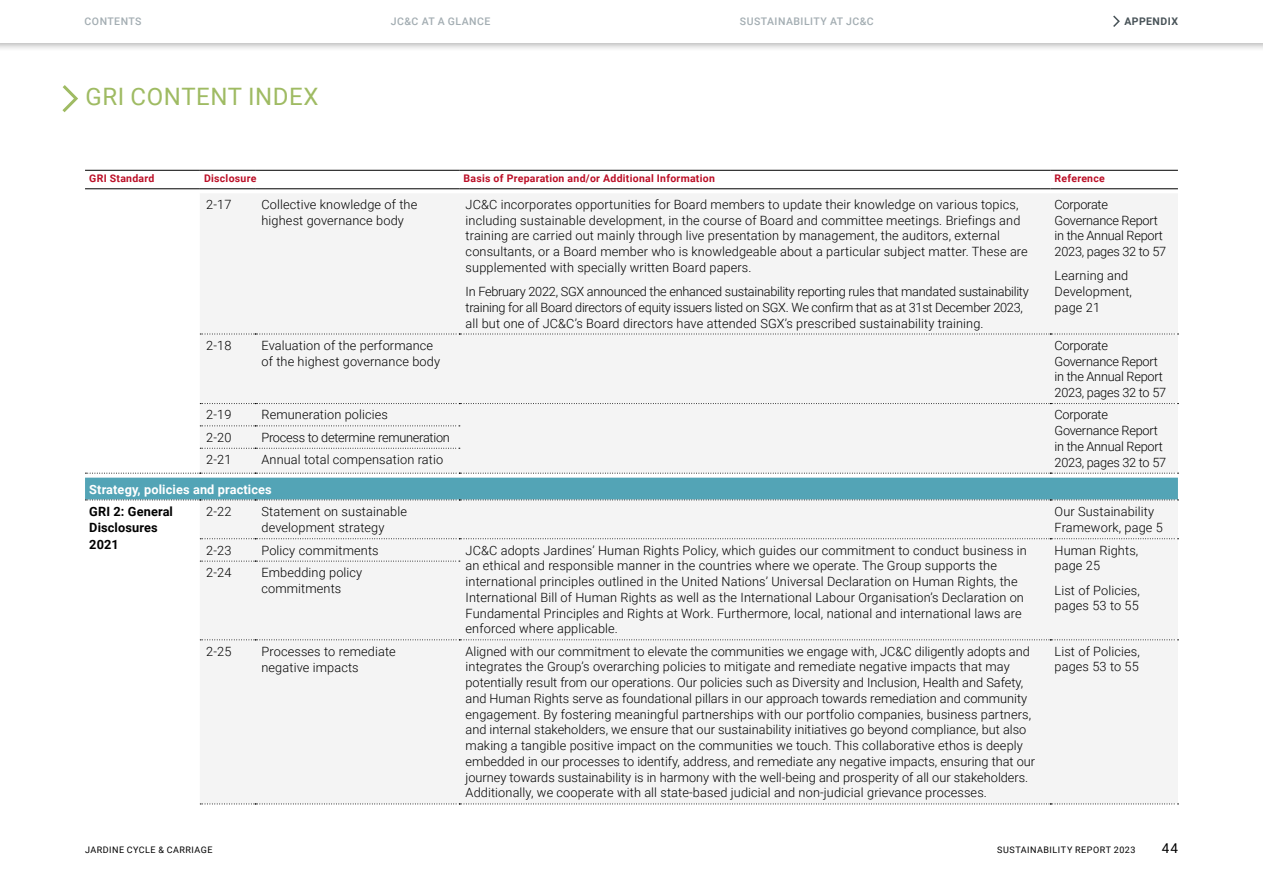
<style>
.page{position:relative;width:1263px;height:893px;background:#fff}
.page>*{position:absolute;margin:0;border:0;box-sizing:border-box;transform-origin:0 0}
.t1{font:24px "Roboto";letter-spacing:.025em;color:#9fbb63}
.t2{font:13.5px "Roboto";color:#000}
.t3{font:300 12.75px/15.8px "Roboto";letter-spacing:.01em;color:#000}
.t4{font:300 12.75px/15.8px "Roboto";letter-spacing:-.02em;color:#000}
.t5{font:700 12.75px "Roboto";letter-spacing:.01em;color:#fff}
.t6{font:700 12.75px/16.5px "Roboto";letter-spacing:.01em;color:#000}
.t7{font:700 10.5px "Roboto";letter-spacing:.025em;color:#bb0f27}
.t8{font:500 10.5px "Roboto";letter-spacing:.045em;color:#a3adb2}
.t9{font:700 10.5px "Roboto";letter-spacing:.045em;color:#485358}
.t10{font:9px "Roboto";letter-spacing:.06em;color:#000}
</style>
<div class="page">
<svg style="left:62px;top:85px;width:16px;height:28px"></svg>
<div style="left:200px;top:194px;width:978px;height:610px;background:#f4f4f4"></div>
<svg style="left:200px;top:334px;width:978px;height:1px"></svg>
<svg style="left:200px;top:425px;width:260px;height:1px"></svg>
<svg style="left:200px;top:448px;width:260px;height:1px"></svg>
<svg style="left:200px;top:538px;width:978px;height:1px"></svg>
<svg style="left:200px;top:561px;width:260px;height:1px"></svg>
<svg style="left:200px;top:639px;width:978px;height:1px"></svg>
<svg style="left:200px;top:804px;width:978px;height:1px"></svg>
<hr style="left:85px;top:170px;width:115px;height:1px;background:#000">
<hr style="left:200px;top:170px;width:55px;height:1px;background:#000">
<hr style="left:255px;top:170px;width:204px;height:1px;background:#000">
<hr style="left:459px;top:170px;width:591px;height:1px;background:#000">
<hr style="left:1050px;top:170px;width:128px;height:1px;background:#000">
<hr style="left:85px;top:188px;width:115px;height:1px;background:#000">
<hr style="left:200px;top:188px;width:55px;height:1px;background:#000">
<hr style="left:255px;top:188px;width:204px;height:1px;background:#000">
<hr style="left:459px;top:188px;width:591px;height:1px;background:#000">
<hr style="left:1050px;top:188px;width:128px;height:1px;background:#000">
<svg style="left:200px;top:403px;width:978px;height:1px"></svg>
<svg style="left:85px;top:473px;width:1093px;height:28px;background:#74b3c1"></svg>
<div style="left:0;top:0;width:1263px;height:52px;background:#000;opacity:.3"></div>
<div style="left:0;top:0;width:1263px;height:43px;background:#fff"></div>
<svg style="left:1113px;top:15px;width:7px;height:12px"></svg>
<p class="t8" style="left:85px;top:14px;width:58px">CONTENTS</p>
<p class="t8" style="left:391px;top:14px;width:101px">JC&amp;C AT A GLANCE</p>
<p class="t8" style="left:740px;top:14px;width:135px">SUSTAINABILITY AT JC&amp;C</p>
<p class="t9" style="left:1124px;top:14px;width:55px">APPENDIX</p>
<h1 class="t1" style="left:85px;top:79px;width:235px">GRI CONTENT INDEX</h1>
<p class="t7" style="left:89px;top:171px;width:67px">GRI Standard</p>
<p class="t7" style="left:204px;top:171px;width:54px">Disclosure</p>
<p class="t7" style="left:463px;top:171px;width:253px">Basis of Preparation and/or Additional Information</p>
<p class="t7" style="left:1054px;top:171px;width:52px">Reference</p>
<p class="t3" style="left:206px;top:196px;width:27px">2-17</p>
<p class="t3" style="left:261px;top:196px;width:157px;line-height:16.5px">Collective knowledge of the highest governance body</p>
<p class="t3" style="left:466px;top:196px;width:564px">JC&amp;C incorporates opportunities for Board members to update their knowledge on various topics, including sustainable development, in the course of Board and committee meetings. Briefings and training are carried out mainly through live presentation by management, the auditors, external consultants, or a Board member who is knowledgeable about a particular subject matter. These are supplemented with specially written Board papers.</p>
<p class="t4" style="left:466px;top:283px;width:565px">In February 2022, SGX announced the enhanced sustainability reporting rules that mandated sustainability training for all Board directors of equity issuers listed on SGX. We confirm that as at 31st December 2023, all but one of JC&amp;C’s Board directors have attended SGX’s prescribed sustainability training.</p>
<p class="t4" style="left:1054px;top:196px;width:113px">Corporate<br>Governance Report in the Annual Report<br>2023, pages 32 to 57</p>
<p class="t3" style="left:1054px;top:267px;width:79px">Learning and<br>Development, page 21</p>
<p class="t3" style="left:206px;top:337px;width:27px">2-18</p>
<p class="t3" style="left:261px;top:337px;width:180px;line-height:16.5px">Evaluation of the performance of the highest governance body</p>
<p class="t4" style="left:1054px;top:337px;width:113px">Corporate<br>Governance Report in the Annual Report<br>2023, pages 32 to 57</p>
<p class="t3" style="left:206px;top:407px;width:27px">2-19</p>
<p class="t3" style="left:261px;top:407px;width:128px">Remuneration policies</p>
<p class="t4" style="left:1054px;top:407px;width:113px">Corporate<br>Governance Report in the Annual Report<br>2023, pages 32 to 57</p>
<p class="t3" style="left:206px;top:429px;width:27px">2-20</p>
<p class="t4" style="left:261px;top:429px;width:190px">Process to determine remuneration</p>
<p class="t3" style="left:206px;top:451px;width:27px">2-21</p>
<p class="t3" style="left:261px;top:451px;width:183px">Annual total compensation ratio</p>
<p class="t5" style="left:89px;top:480px;width:184px">Strategy, policies and practices</p>
<p class="t6" style="left:89px;top:503px;width:85px">GRI 2: General<br>Disclosures<br>2021</p>
<p class="t3" style="left:206px;top:503px;width:27px">2-22</p>
<p class="t3" style="left:261px;top:503px;width:147px;line-height:16.5px">Statement on sustainable development strategy</p>
<p class="t3" style="left:1054px;top:503px;width:110px">Our Sustainability<br>Framework, page 5</p>
<p class="t3" style="left:206px;top:542px;width:27px">2-23</p>
<p class="t3" style="left:261px;top:542px;width:119px">Policy commitments</p>
<p class="t3" style="left:466px;top:542px;width:563px">JC&amp;C adopts Jardines’ Human Rights Policy, which guides our commitment to conduct business in an ethical and responsible manner in the countries where we operate. The Group supports the international principles outlined in the United Nations’ Universal Declaration on Human Rights, the International Bill of Human Rights as well as the International Labour Organisation’s Declaration on Fundamental Principles and Rights at Work. Furthermore, local, national and international laws are enforced where applicable.</p>
<p class="t3" style="left:1054px;top:542px;width:85px">Human Rights, page 25</p>
<p class="t3" style="left:206px;top:564px;width:27px">2-24</p>
<p class="t3" style="left:261px;top:564px;width:102px;line-height:16.5px">Embedding policy commitments</p>
<p class="t3" style="left:1054px;top:582px;width:87px">List of Policies, pages 53 to 55</p>
<p class="t3" style="left:206px;top:643px;width:27px">2-25</p>
<p class="t3" style="left:261px;top:642px;width:136px;line-height:16.5px">Processes to remediate negative impacts</p>
<p class="t3" style="left:466px;top:643px;width:571px">Aligned with our commitment to elevate the communities we engage with, JC&amp;C diligently adopts and integrates the Group’s overarching policies to mitigate and remediate negative impacts that may potentially result from our operations. Our policies such as Diversity and Inclusion, Health and Safety, and Human Rights serve as foundational pillars in our approach towards remediation and community engagement. By fostering meaningful partnerships with our portfolio companies, business partners, and internal stakeholders, we ensure that our sustainability initiatives go beyond compliance, but also making a tangible positive impact on the communities we touch. This collaborative ethos is deeply embedded in our processes to identify, address, and remediate any negative impacts, ensuring that our journey towards sustainability is in harmony with the well-being and prosperity of all our stakeholders.<br>Additionally, we cooperate with all state-based judicial and non-judicial grievance processes.</p>
<p class="t3" style="left:1054px;top:643px;width:87px">List of Policies, pages 53 to 55</p>
<p class="t10" style="left:85px;top:844px;width:129px">JARDINE CYCLE &amp; CARRIAGE</p>
<p class="t10" style="left:997px;top:844px;width:140px">SUSTAINABILITY REPORT 2023</p>
<p class="t2" style="left:1162px;top:839px;width:18px">44</p>
</div>
